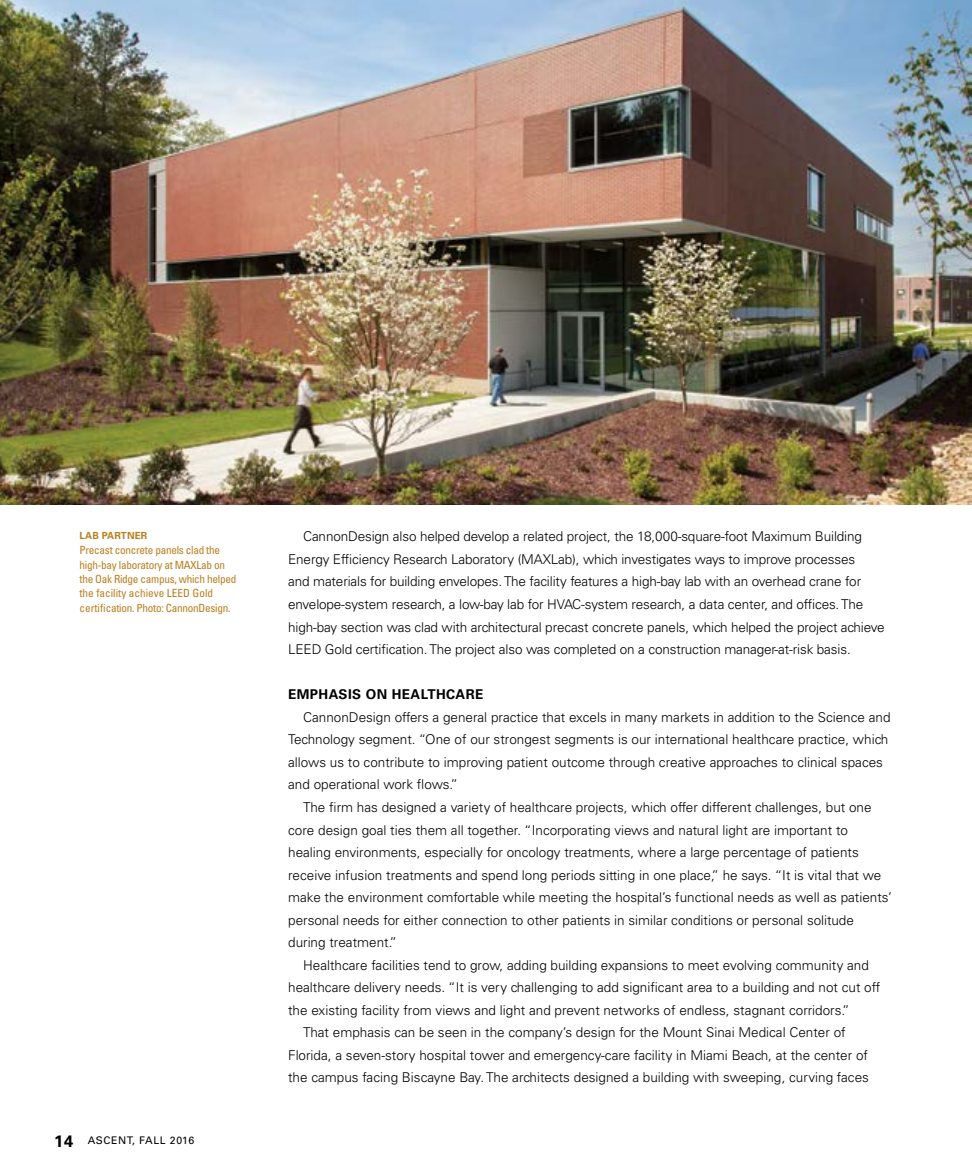
<style>
.page{position:relative;width:972px;height:1175px;background:#fff}
.page>*{position:absolute;margin:0;border:0;box-sizing:border-box;transform-origin:0 0}
.t1{font:700 16.5px "Univers LT Std";color:#000}
.t2{font:300 13.5px/22.5px "Univers LT Std";color:#000}
.t3{font:700 13.5px "Univers LT Std";letter-spacing:.03em;color:#000}
.t4{font:condensed 11.25px/14.2px "Univers LT Std";letter-spacing:-.025em;color:#ba7e1c}
.t5{font:10.5px "Univers LT Std";letter-spacing:.06em;color:#000}
.t6{font:700 9.75px "Univers LT Std";letter-spacing:.02em;color:#ba7e1c}
</style>
<div class="page">
<img style="left:0;top:0;width:972px;height:504px">
<p class="t6" style="left:80px;top:529px;width:69px">LAB PARTNER</p>
<p class="t4" style="left:80px;top:543px;width:158px">Precast concrete panels clad the high-bay laboratory at MAXLab on the Oak Ridge campus, which helped the facility achieve LEED Gold certification. Photo: CannonDesign.</p>
<p class="t1" style="left:54px;top:1131px;width:21px">14</p>
<p class="t5" style="left:88px;top:1134px;width:108px">ASCENT, FALL 2016</p>
<p class="t2" style="left:288px;top:525px;width:598px;text-indent:15px">CannonDesign also helped develop a related project, the 18,000-square-foot Maximum Building Energy Efficiency Research Laboratory (MAXLab), which investigates ways to improve processes<br>and materials for building envelopes. The facility features a high-bay lab with an overhead crane for envelope-system research, a low-bay lab for HVAC-system research, a data center, and offices. The high-bay section was clad with architectural precast concrete panels, which helped the project achieve LEED Gold certification. The project also was completed on a construction manager-at-risk basis.</p>
<p class="t3" style="left:288px;top:686px;width:197px">EMPHASIS ON HEALTHCARE</p>
<p class="t2" style="left:288px;top:706px;width:604px;text-indent:15px">CannonDesign offers a general practice that excels in many markets in addition to the Science and Technology segment. “One of our strongest segments is our international healthcare practice, which allows us to contribute to improving patient outcome through creative approaches to clinical spaces and operational work flows.”</p>
<p class="t2" style="left:303px;top:796px;width:570px">The firm has designed a variety of healthcare projects, which offer different challenges, but one</p>
<p class="t2" style="left:288px;top:818px;width:561px">core design goal ties them all together. “Incorporating views and natural light are important to</p>
<p class="t2" style="left:288px;top:841px;width:572px">healing environments, especially for oncology treatments, where a large percentage of patients</p>
<p class="t2" style="left:288px;top:863px;width:595px">receive infusion treatments and spend long periods sitting in one place,” he says. “It is vital that we</p>
<p class="t2" style="left:288px;top:886px;width:605px">make the environment comfortable while meeting the hospital’s functional needs as well as patients’</p>
<p class="t2" style="left:288px;top:908px;width:567px">personal needs for either connection to other patients in similar conditions or personal solitude</p>
<p class="t2" style="left:288px;top:931px;width:110px">during treatment.”</p>
<p class="t2" style="left:303px;top:953px;width:567px">Healthcare facilities tend to grow, adding building expansions to meet evolving community and</p>
<p class="t2" style="left:288px;top:976px;width:594px">healthcare delivery needs. “It is very challenging to add significant area to a building and not cut off</p>
<p class="t2" style="left:288px;top:998px;width:563px">the existing facility from views and light and prevent networks of endless, stagnant corridors.”</p>
<p class="t2" style="left:303px;top:1021px;width:544px">That emphasis can be seen in the company’s design for the Mount Sinai Medical Center of</p>
<p class="t2" style="left:288px;top:1043px;width:581px">Florida, a seven-story hospital tower and emergency-care facility in Miami Beach, at the center of</p>
<p class="t2" style="left:288px;top:1066px;width:582px">the campus facing Biscayne Bay. The architects designed a building with sweeping, curving faces</p>
</div>
